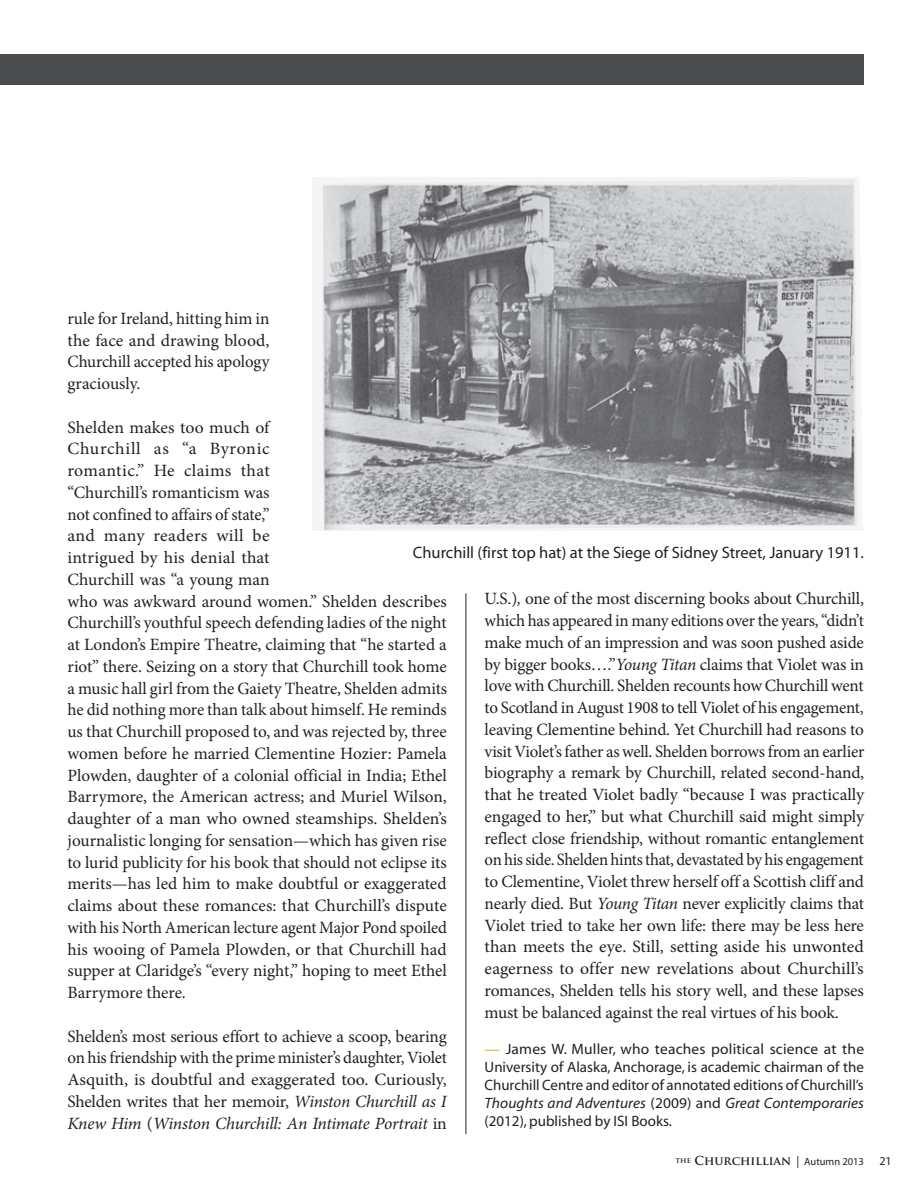
<style>
.page{position:relative;width:918px;height:1188px;background:#fff}
.page>*{position:absolute;margin:0;border:0;box-sizing:border-box;transform-origin:0 0}
.t1{font:17.25px/21.8px "Minion Pro";letter-spacing:-.005em;color:#231f20;text-align:justify}
.t2{font:16.5px "Myriad Pro";color:#231f20}
.t3{font:15px/18px "Myriad";color:#231f20;text-align:justify}
.t4{font:700 12px "Trajan Pro";color:#231f20}
.t5{font:12px "Myriad Pro";color:#231f20}
.s1{font-style:italic}
.s2{color:#e5a820}
.s3{font-family:"Myriad Pro";font-weight:400}
.s4{font-family:"Myriad Pro";font-weight:400;font-size:10.5px}
</style>
<div class="page">
<hr style="left:466px;top:593px;width:1px;height:541px;background:#231f20">
<div style="left:0;top:54px;width:864px;height:31px;background:#4b4c4d"></div>
<img style="left:313px;top:177px;width:549px;height:353px">
<p class="t1" style="left:68px;top:307px;width:203px">rule for Ireland, hitting him in the face and drawing blood, Churchill accepted his apology graciously.</p>
<p class="t1" style="left:68px;top:416px;width:381px;text-align:left">Shelden makes too much of<br>Churchill as “a Byronic<br>romantic.” He claims that<br>“Churchill’s romanticism was<br>not confined to affairs of state,”<br>and many readers will be<br>intrigued by his denial that<br>Churchill was “a young man<br>who was awkward around women.” Shelden describes Churchill’s youthful speech defending ladies of the night at London’s Empire Theatre, claiming that “he started a riot” there. Seizing on a story that Churchill took home a music hall girl from the Gaiety Theatre, Shelden admits he did nothing more than talk about himself. He reminds us that Churchill proposed to, and was rejected by, three women before he married Clementine Hozier: Pamela Plowden, daughter of a colonial official in India; Ethel Barrymore, the American actress; and Muriel Wilson, daughter of a man who owned steamships. Shelden’s journalistic longing for sensation—which has given rise to lurid publicity for his book that should not eclipse its merits—has led him to make doubtful or exaggerated claims about these romances: that Churchill’s dispute with his North American lecture agent Major Pond spoiled his wooing of Pamela Plowden, or that Churchill had supper at Claridge’s “every night,” hoping to meet Ethel Barrymore there.</p>
<p class="t1" style="left:68px;top:1025px;width:381px">Shelden’s most serious effort to achieve a scoop, bearing on his friendship with the prime minister’s daughter, Violet Asquith, is doubtful and exaggerated too. Curiously, Shelden writes that her memoir, <span class="s1">Winston Churchill as I Knew Him</span> (<span class="s1">Winston Churchill: An Intimate Portrait</span> in</p>
<p class="t2" style="left:413px;top:543px;width:453px">Churchill (first top hat) at the Siege of Sidney Street, January 1911.</p>
<p class="t1" style="left:485px;top:588px;width:381px">U.S.)<span class="s1">,</span> one of the most discerning books about Churchill, which has appeared in many editions over the years, “didn’t make much of an impression and was soon pushed aside by bigger books….”<span class="s1">Young Titan</span> claims that Violet was in love with Churchill. Shelden recounts how Churchill went to Scotland in August 1908 to tell Violet of his engagement, leaving Clementine behind. Yet Churchill had reasons to visit Violet’s father as well. Shelden borrows from an earlier biography a remark by Churchill, related second-hand, that he treated Violet badly “because I was practically engaged to her,” but what Churchill said might simply reflect close friendship, without romantic entanglement on his side. Shelden hints that, devastated by his engagement to Clementine, Violet threw herself off a Scottish cliff and nearly died. But <span class="s1">Young Titan</span> never explicitly claims that Violet tried to take her own life: there may be less here than meets the eye. Still, setting aside his unwonted eagerness to offer new revelations about Churchill’s romances, Shelden tells his story well, and these lapses must be balanced against the real virtues of his book.</p>
<p class="t3" style="left:485px;top:1040px;width:381px"><span class="s2">—</span> James W. Muller, who teaches political science at the University of Alaska, Anchorage, is academic chairman of the Churchill Centre and editor of annotated editions of Churchill’s <span class="s1">Thoughts and Adventures</span> (2009) and <span class="s1">Great Contemporaries </span>(2012), published by ISI Books.</p>
<p class="t4" style="left:675px;top:1153px;width:190px"><sup>THE</sup> CHURCHILLIAN <span class="s3">|</span> <span class="s4">Autumn 2013</span></p>
<p class="t5" style="left:879px;top:1154px;width:14px">21</p>
</div>
